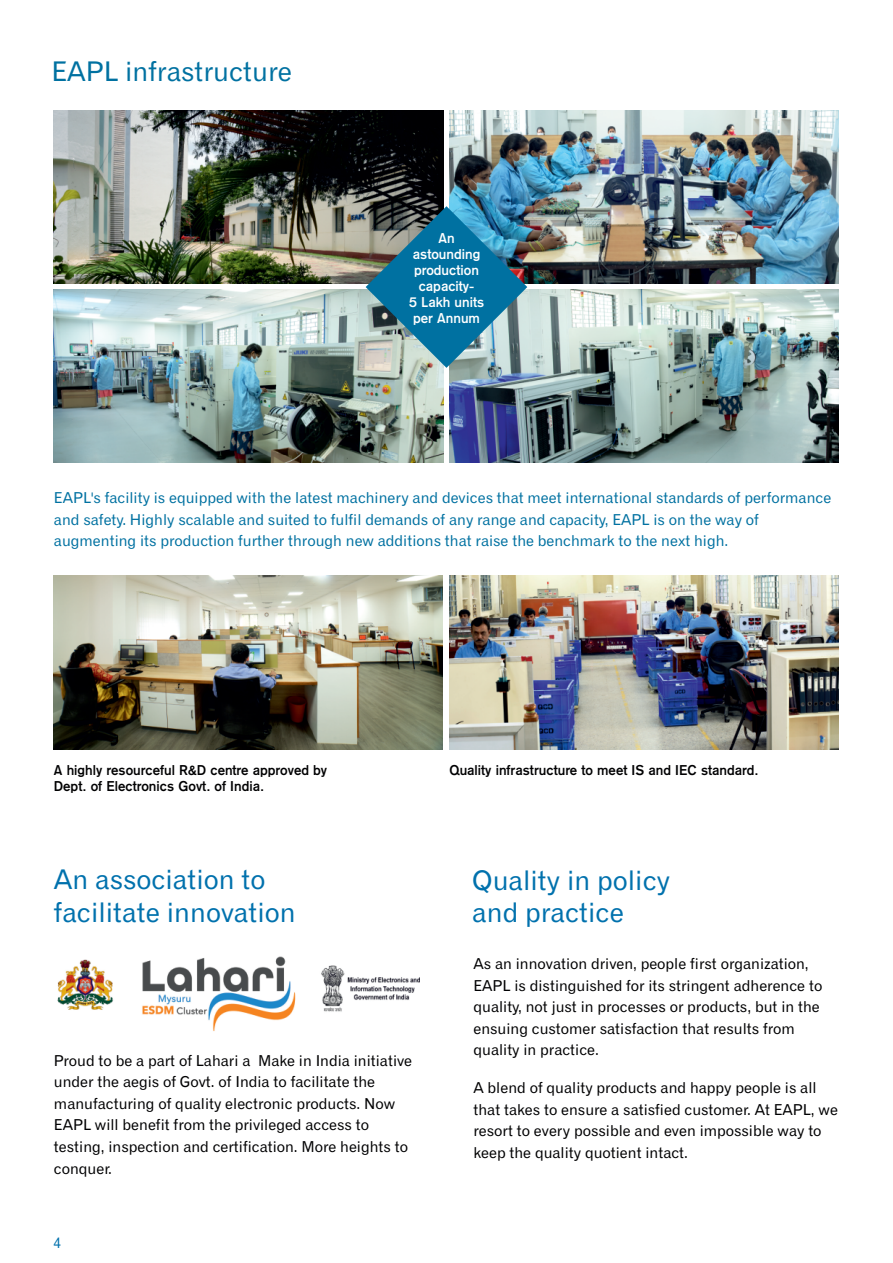
<style>
.page{position:relative;width:893px;height:1263px;background:#fff}
.page>*{position:absolute;margin:0;border:0;box-sizing:border-box;transform-origin:0 0}
.t1{font:27px/32.4px "Gothic 720 BT Roman B";color:#0071ad}
.t2{font:27px "Gothic 720 BT Roman B";color:#0071a1}
.t3{font:15px/21.6px "Gothic 720 BT Roman B";color:#000002}
.t4{font:15px/21.6px "Gothic 720 BT Roman B";color:#0071a1}
.t5{font:15px "Gothic 720 BT Roman B";color:#0071ad}
.t6{font:14.1px/16px "Gothic 725 BT Bold A";color:#000002}
.t7{font:14.1px/16px "Gothic 725 BT Bold A";color:#fff;text-align:center}
</style>
<div class="page">
<img style="left:449px;top:576px;width:389px;height:173px">
<img style="left:54px;top:111px;width:389px;height:172px">
<img style="left:449px;top:111px;width:389px;height:172px">
<img style="left:54px;top:290px;width:389px;height:172px">
<img style="left:449px;top:290px;width:389px;height:172px">
<img style="left:54px;top:576px;width:389px;height:173px">
<img style="left:366px;top:206px;width:161px;height:162px">
<img style="left:57px;top:959px;width:57px;height:51px">
<img style="left:321px;top:965px;width:98px;height:47px">
<img style="left:142px;top:956px;width:154px;height:75px">
<h1 class="t2" style="left:51px;top:61px;width:242px">EAPL infrastructure</h1>
<p class="t7" style="left:409px;top:231px;width:77px">An astounding production capacity-<br>5 Lakh units per Annum</p>
<p class="t4" style="left:54px;top:488px;width:779px">EAPL's facility is equipped with the latest machinery and devices that meet international standards of performance and safety. Highly scalable and suited to fulfil demands of any range and capacity, EAPL is on the way of augmenting its production further through new additions that raise the benchmark to the next high.</p>
<p class="t6" style="left:54px;top:763px;width:275px">A highly resourceful R&amp;D centre approved by<br>Dept. of Electronics Govt. of India.</p>
<h1 class="t1" style="left:54px;top:866px;width:243px">An association to facilitate innovation</h1>
<p class="t3" style="left:54px;top:1051px;width:360px">Proud to be a part of Lahari a Make in India initiative under the aegis of Govt. of India to facilitate the manufacturing of quality electronic products. Now EAPL will benefit from the privileged access to testing, inspection and certification. More heights to conquer.</p>
<p class="t5" style="left:54px;top:1236px;width:9px">4</p>
<p class="t6" style="left:450px;top:763px;width:311px">Quality infrastructure to meet IS and IEC standard.</p>
<h1 class="t1" style="left:472px;top:866px;width:199px">Quality in policy and practice</h1>
<p class="t3" style="left:473px;top:954px;width:350px">As an innovation driven, people first organization, EAPL is distinguished for its stringent adherence to quality, not just in processes or products, but in the ensuing customer satisfaction that results from quality in practice.</p>
<p class="t3" style="left:473px;top:1078px;width:366px">A blend of quality products and happy people is all that takes to ensure a satisfied customer. At EAPL, we resort to every possible and even impossible way to keep the quality quotient intact.</p>
</div>
